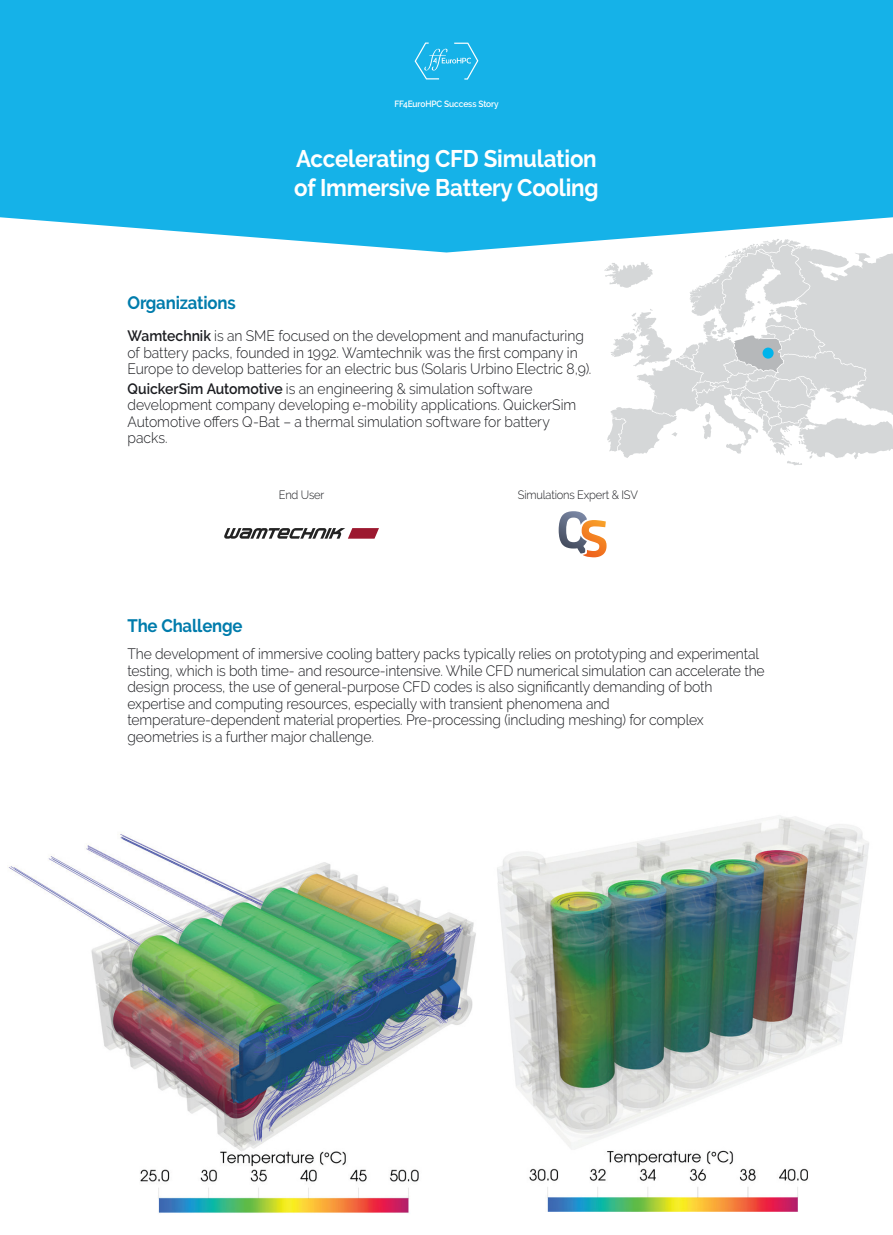
<style>
.page{position:relative;width:893px;height:1235px;background:#fff}
.page>*{position:absolute;margin:0;border:0;box-sizing:border-box;transform-origin:0 0}
.t1{font:700 24px/28.8px "Raleway";letter-spacing:-.01em;color:#fff;scale:.93 1}
.t2{font:700 18px "Raleway";letter-spacing:-.01em;color:#007cac;scale:.93 1}
.t3{font:300 15px/16.5px "Raleway";letter-spacing:-.01em;color:#1b1c20;scale:.93 1}
.t4{font:300 12px "Raleway";letter-spacing:-.02em;color:#1b1c20;scale:.93 1}
.t5{font:600 9px "Raleway";letter-spacing:-.01em;color:#fff;scale:.93 1}
.s1{font-weight:600}
</style>
<div class="page">
<div style="left:0;top:0;width:893px;height:252px;background:#15b2e8"></div>
<svg style="left:415px;top:43px;width:63px;height:37px;background:#30baea"></svg>
<svg style="left:559px;top:511px;width:48px;height:46px"></svg>
<svg style="left:224px;top:528px;width:155px;height:11px"></svg>
<svg style="left:603px;top:239px;width:290px;height:226px"></svg>
<div style="left:763px;top:348px;width:11px;height:11px;background:#00b4eb;border-radius:50%"></div>
<img style="left:497px;top:816px;width:372px;height:396px">
<img style="left:8px;top:834px;width:468px;height:379px">
<p class="t5" style="left:394px;top:99px;width:114px">FF4EuroHPC Success Story</p>
<p class="t2" style="left:128px;top:292px;width:118px">Organizations</p>
<h1 class="t1" style="left:294px;top:145px;width:329px">Accelerating CFD Simulation of Immersive Battery Cooling</h1>
<p class="t3" style="left:128px;top:328px;width:500px"><span class="s1">Wamtechnik</span> is an SME focused on the development and manufacturing of battery packs, founded in 1992. Wamtechnik was the first company in<br>Europe to develop batteries for an electric bus (Solaris Urbino Electric 8,9).</p>
<p class="t3" style="left:128px;top:380px;width:484px"><span class="s1">QuickerSim Automotive</span> is an engineering &amp; simulation software development company developing e-mobility applications. QuickerSim Automotive offers Q-Bat – a thermal simulation software for battery packs.</p>
<p class="t4" style="left:279px;top:488px;width:50px">End User</p>
<p class="t4" style="left:518px;top:488px;width:131px">Simulations Expert &amp; ISV</p>
<p class="t2" style="left:128px;top:615px;width:125px">The Challenge</p>
<p class="t3" style="left:128px;top:646px;width:687px">The development of immersive cooling battery packs typically relies on prototyping and experimental testing, which is both time- and resource-intensive. While CFD numerical simulation can accelerate the design process, the use of general-purpose CFD codes is also significantly demanding of both expertise and computing resources, especially with transient phenomena and temperature-dependent material properties. Pre-processing (including meshing) for complex geometries is a further major challenge.</p>
</div>
